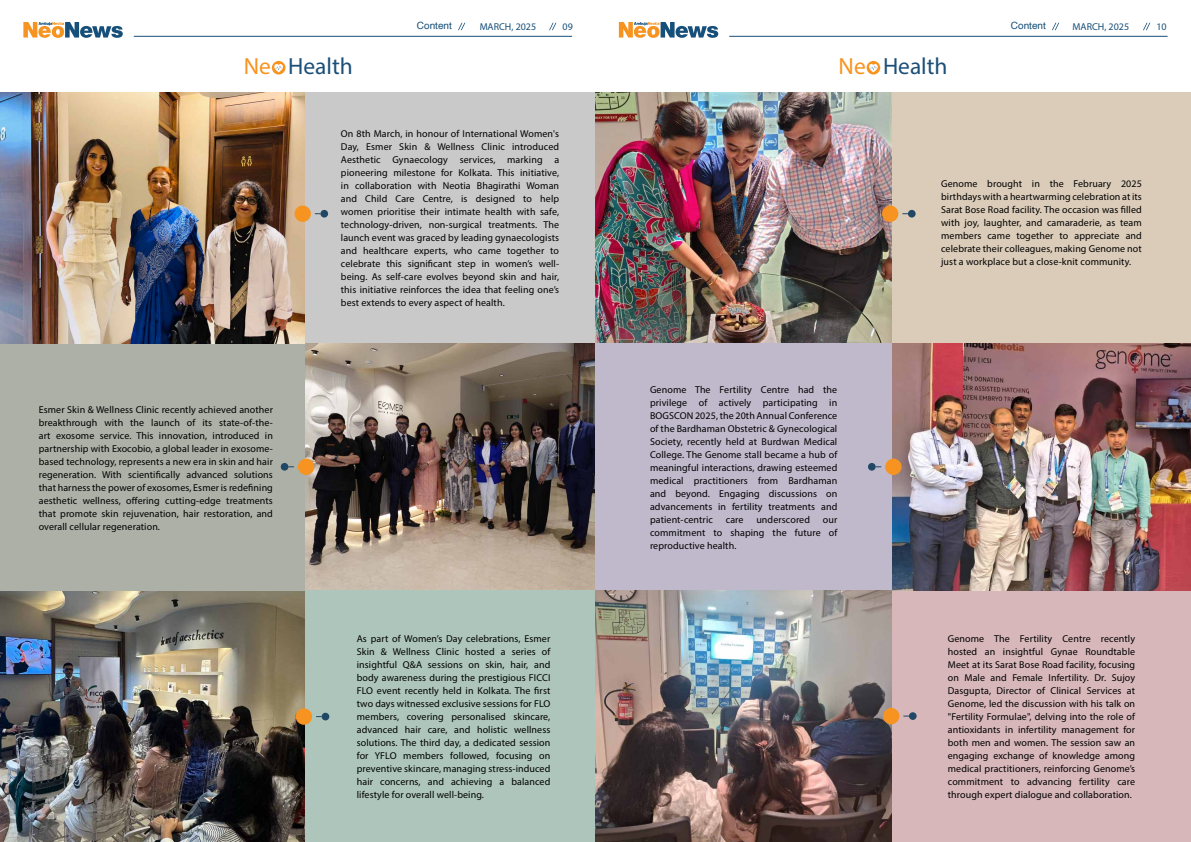
<style>
.page{position:relative;width:1191px;height:842px;background:#fff}
.page>*{position:absolute;margin:0;border:0;box-sizing:border-box;transform-origin:0 0}
.t1{font:23.4px "Myriad Pro";color:#1c4f78}
.t2{font:10px/13px "Myriad Pro";letter-spacing:.01em;color:#000;text-align:justify}
.t3{font:10px "Myriad Pro";color:#164f79}
.t4{font:10px "Helvetica";color:#164f79}
.s1{color:#f7941f}
</style>
<div class="page">
<div style="left:304px;top:92px;width:291px;height:251px;background:#c9c9c9"></div>
<img style="left:304px;top:343px;width:291px;height:248px">
<div style="left:0;top:343px;width:304px;height:249px;background:#adb0a7"></div>
<svg style="left:272px;top:61px;width:13px;height:14px"></svg>
<svg style="left:274px;top:64px;width:9px;height:8px"></svg>
<hr style="left:134px;top:36px;width:438px;height:1px;background:#164f79">
<svg style="left:23px;top:22px;width:100px;height:16px"></svg>
<img style="left:0;top:592px;width:304px;height:250px">
<svg style="left:458px;top:23px;width:7px;height:7px"></svg>
<svg style="left:549px;top:23px;width:7px;height:7px"></svg>
<img style="left:0;top:92px;width:304px;height:251px">
<div style="left:294px;top:206px;width:17px;height:16px;background:#f79421;border-radius:50%"></div>
<div style="left:320px;top:210px;width:8px;height:8px;background:#204766;border-radius:50%"></div>
<div style="left:298px;top:459px;width:16px;height:16px;background:#f79421;border-radius:50%"></div>
<div style="left:281px;top:463px;width:7px;height:8px;background:#204766;border-radius:50%"></div>
<div style="left:304px;top:591px;width:291px;height:251px;background:#adc5bb"></div>
<div style="left:296px;top:708px;width:16px;height:17px;background:#f79421;border-radius:50%"></div>
<div style="left:322px;top:713px;width:7px;height:7px;background:#204766;border-radius:50%"></div>
<div style="left:891px;top:92px;width:300px;height:251px;background:#dbccb9"></div>
<img style="left:595px;top:92px;width:296px;height:251px">
<div style="left:891px;top:591px;width:300px;height:251px;background:#d7b7ba"></div>
<img style="left:891px;top:343px;width:300px;height:248px">
<div style="left:595px;top:343px;width:296px;height:249px;background:#c0b9cb"></div>
<svg style="left:866px;top:61px;width:14px;height:14px"></svg>
<svg style="left:868px;top:64px;width:10px;height:8px"></svg>
<div style="left:882px;top:206px;width:16px;height:16px;background:#f79421;border-radius:50%"></div>
<div style="left:908px;top:210px;width:7px;height:8px;background:#204766;border-radius:50%"></div>
<img style="left:595px;top:591px;width:296px;height:251px">
<hr style="left:729px;top:36px;width:438px;height:1px;background:#164f79">
<svg style="left:619px;top:22px;width:99px;height:16px"></svg>
<div style="left:885px;top:459px;width:16px;height:16px;background:#f79421;border-radius:50%"></div>
<div style="left:868px;top:463px;width:7px;height:8px;background:#204766;border-radius:50%"></div>
<div style="left:883px;top:708px;width:16px;height:16px;background:#f79421;border-radius:50%"></div>
<div style="left:909px;top:712px;width:7px;height:8px;background:#204766;border-radius:50%"></div>
<svg style="left:1052px;top:23px;width:7px;height:7px"></svg>
<svg style="left:1143px;top:23px;width:7px;height:7px"></svg>
<h1 class="t1" style="left:244px;top:52px;width:110px"><span class="s1">Ne</span> Health</h1>
<p class="t4" style="left:417px;top:18px;width:37px">Content</p>
<p class="t3" style="left:480px;top:20px;width:58px">MARCH, 2025</p>
<p class="t3" style="left:562px;top:20px;width:12px">09</p>
<p class="t2" style="left:39px;top:403px;width:236px">Esmer Skin &amp; Wellness Clinic recently achieved another breakthrough with the launch of its state-of-the&shy;art exosome service. This innovation, introduced in partnership with Exocobio, a global leader in exosome&shy;based technology, represents a new era in skin and hair regeneration. With scientifically advanced solutions that harness the power of exosomes, Esmer is redefining aesthetic wellness, offering cutting-edge treatments that promote skin rejuvenation, hair restoration, and overall cellular regeneration.</p>
<p class="t2" style="left:341px;top:127px;width:220px">On 8th March, in honour of International Women's Day, Esmer Skin &amp; Wellness Clinic introduced Aesthetic Gynaecology services, marking a pioneering milestone for Kolkata. This initiative, in collaboration with Neotia Bhagirathi Woman and Child Care Centre, is designed to help women prioritise their intimate health with safe, technology-driven, non-surgical treatments. The launch event was graced by leading gynaecologists and healthcare experts, who came together to celebrate this significant step in women’s well&shy;being. As self-care evolves beyond skin and hair, this initiative reinforces the idea that feeling one’s best extends to every aspect of health.</p>
<p class="t2" style="left:357px;top:632px;width:195px">As part of Women’s Day celebrations, Esmer Skin &amp; Wellness Clinic hosted a series of insightful Q&amp;A sessions on skin, hair, and body awareness during the prestigious FICCI FLO event recently held in Kolkata. The first two days witnessed exclusive sessions for FLO members, covering personalised skincare, advanced hair care, and holistic wellness solutions. The third day, a dedicated session for YFLO members followed, focusing on preventive skincare, managing stress-induced hair concerns, and achieving a balanced lifestyle for overall well-being.</p>
<h1 class="t1" style="left:838px;top:52px;width:110px"><span class="s1">Ne</span> Health</h1>
<p class="t4" style="left:1011px;top:18px;width:37px">Content</p>
<p class="t3" style="left:1072px;top:20px;width:58px">MARCH, 2025</p>
<p class="t3" style="left:1156px;top:20px;width:12px">10</p>
<p class="t2" style="left:650px;top:383px;width:189px">Genome The Fertility Centre had the privilege of actively participating in BOGSCON 2025, the 20th Annual Conference of the Bardhaman Obstetric &amp; Gynecological Society, recently held at Burdwan Medical College. The Genome stall became a hub of meaningful interactions, drawing esteemed medical practitioners from Bardhaman and beyond. Engaging discussions on advancements in fertility treatments and patient-centric</p>
<p class="t2" style="left:726px;top:513px;width:19px">care</p>
<p class="t2" style="left:756px;top:513px;width:55px">underscored</p>
<p class="t2" style="left:650px;top:513px;width:189px;text-indent:173px">our commitment to shaping the future of reproductive health.</p>
<p class="t2" style="left:941px;top:177px;width:202px">Genome brought in the February 2025 birthdays with a heartwarming celebration at its Sarat Bose Road facility. The occasion was filled with joy, laughter, and camaraderie, as team members came together to appreciate and celebrate their colleagues, making Genome not just a workplace but a close-knit community.</p>
<p class="t2" style="left:948px;top:632px;width:189px">Genome The Fertility Centre recently hosted an insightful Gynae Roundtable Meet at its Sarat Bose Road facility, focusing on Male and Female Infertility. Dr. Sujoy Dasgupta, Director of Clinical Services at Genome, led the discussion with his talk on "Fertility Formulae", delving into the role of antioxidants in infertility management for both men and women. The session saw an engaging exchange of knowledge among medical practitioners, reinforcing Genome’s commitment to advancing fertility care through expert dialogue and collaboration.</p>
</div>
